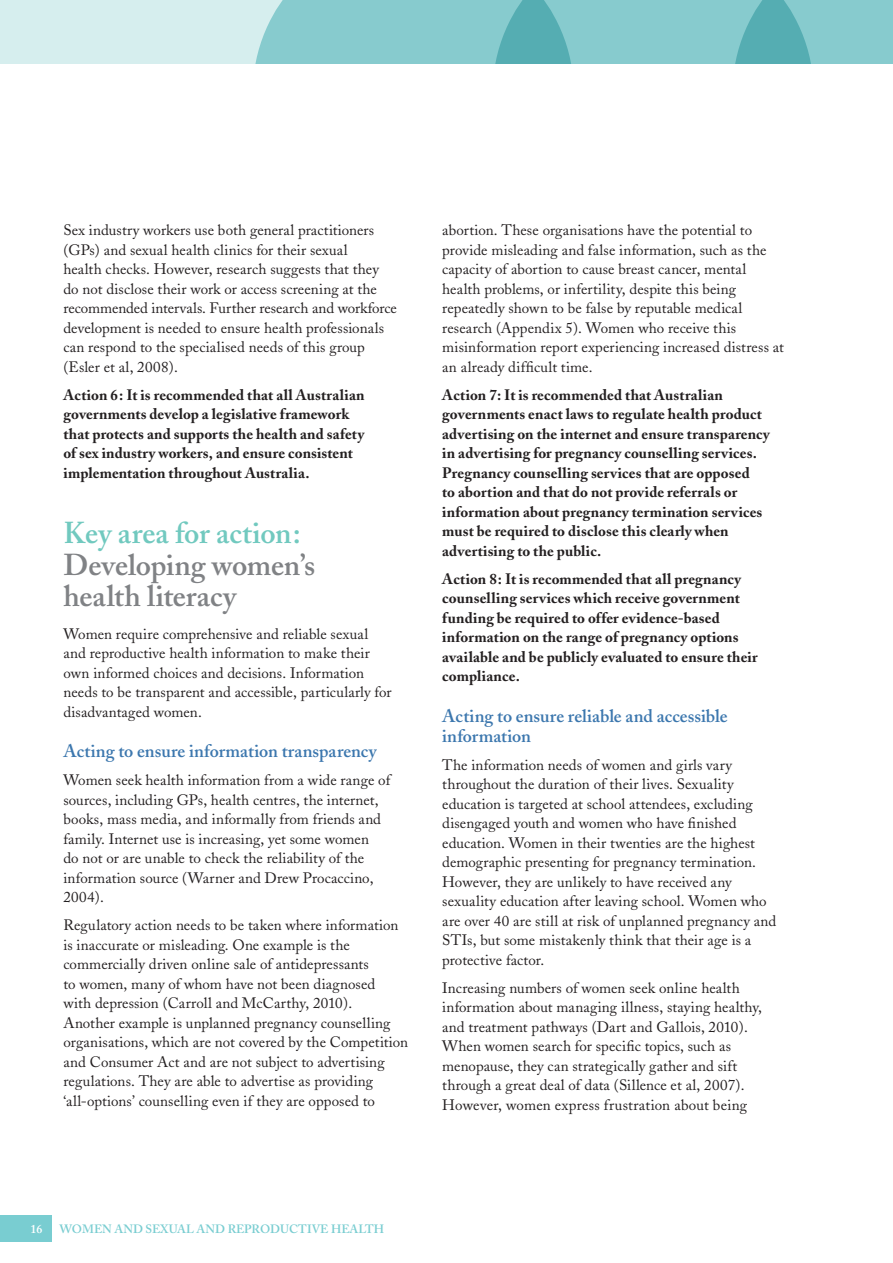
<style>
.page{position:relative;width:893px;height:1263px;background:#fff}
.page>*{position:absolute;margin:0;border:0;box-sizing:border-box;transform-origin:0 0}
.Subheading{font:600 30px/31.5px "Adobe Caslon";color:#808285}
.Sub_subheading{font:600 18px/19.5px "Adobe Caslon";color:#3c77ae}
.BODY{font:15px/19.5px "Adobe Caslon";letter-spacing:.005em;color:#231f20}
.BODY-2{font:700 15px/19.5px "Adobe Caslon";letter-spacing:.01em;color:#231f20}
.t1{font:600 12px "Adobe Caslon";color:#79cdd1}
.t2{font:600 12px "Adobe Caslon";color:#fff}
.s1{color:#71c9bf}
</style>
<div class="page">
<div style="left:0;top:1215px;width:51px;height:27px;background:#79cdd1"></div>
<div style="left:0;top:0;width:893px;height:64px;background:#d6eeee"></div>
<svg style="left:255px;top:0;width:638px;height:64px;background:#7fc6c9"></svg>
<p class="BODY" style="left:63px;top:221px;width:335px">Sex industry workers use both general practitioners (GPs) and sexual health clinics for their sexual<br>health checks. However, research suggests that they do not disclose their work or access screening at the recommended intervals. Further research and workforce development is needed to ensure health professionals can respond to the specialised needs of this group (Esler et al, 2008).</p>
<p class="BODY-2" style="left:63px;top:385px;width:303px">Action 6: It is recommended that all Australian governments develop a legislative framework that protects and supports the health and safety of sex industry workers, and ensure consistent implementation throughout Australia.</p>
<h2 class="Subheading" style="left:63px;top:518px;width:253px"><span class="s1">Key area for action:<br></span>Developing women’s health literacy</h2>
<p class="BODY" style="left:63px;top:624px;width:330px">Women require comprehensive and reliable sexual and reproductive health information to make their own informed choices and decisions. Information needs to be transparent and accessible, particularly for disadvantaged women.</p>
<p class="Sub_subheading" style="left:63px;top:742px;width:315px">Acting to ensure information transparency</p>
<p class="BODY" style="left:63px;top:771px;width:328px">Women seek health information from a wide range of sources, including GPs, health centres, the internet, books, mass media, and informally from friends and family. Internet use is increasing, yet some women<br>do not or are unable to check the reliability of the information source (Warner and Drew Procaccino, 2004).</p>
<p class="BODY" style="left:63px;top:916px;width:346px">Regulatory action needs to be taken where information is inaccurate or misleading. One example is the commercially driven online sale of antidepressants<br>to women, many of whom have not been diagnosed<br>with depression (Carroll and McCarthy, 2010).<br>Another example is unplanned pregnancy counselling organisations, which are not covered by the Competition and Consumer Act and are not subject to advertising regulations. They are able to advertise as providing ‘all-options’ counselling even if they are opposed to</p>
<p class="BODY" style="left:442px;top:221px;width:343px">abortion. These organisations have the potential to provide misleading and false information, such as the capacity of abortion to cause breast cancer, mental health problems, or infertility, despite this being repeatedly shown to be false by reputable medical research (Appendix 5). Women who receive this misinformation report experiencing increased distress at an already difficult time.</p>
<p class="BODY-2" style="left:442px;top:385px;width:329px">Action 7: It is recommended that Australian governments enact laws to regulate health product advertising on the internet and ensure transparency in advertising for pregnancy counselling services.<br>Pregnancy counselling services that are opposed<br>to abortion and that do not provide referrals or information about pregnancy termination services must be required to disclose this clearly when advertising to the public.</p>
<p class="BODY-2" style="left:442px;top:569px;width:317px">Action 8: It is recommended that all pregnancy counselling services which receive government funding be required to offer evidence-based information on the range of pregnancy options available and be publicly evaluated to ensure their compliance.</p>
<p class="Sub_subheading" style="left:442px;top:706px;width:287px">Acting to ensure reliable and accessible information</p>
<p class="BODY" style="left:442px;top:755px;width:336px">The information needs of women and girls vary throughout the duration of their lives. Sexuality education is targeted at school attendees, excluding disengaged youth and women who have finished education. Women in their twenties are the highest demographic presenting for pregnancy termination.<br>However, they are unlikely to have received any sexuality education after leaving school. Women who are over 40 are still at risk of unplanned pregnancy and STIs, but some mistakenly think that their age is a protective factor.</p>
<p class="BODY" style="left:442px;top:978px;width:321px">Increasing numbers of women seek online health information about managing illness, staying healthy, and treatment pathways (Dart and Gallois, 2010).<br>When women search for specific topics, such as menopause, they can strategically gather and sift through a great deal of data (Sillence et al, 2007).<br>However, women express frustration about being</p>
<p class="t2" style="left:31px;top:1222px;width:13px">16</p>
<p class="t1" style="left:60px;top:1222px;width:326px">WOMEN AND SEXUAL AND REPRODUCTIVE HEALTH</p>
</div>
